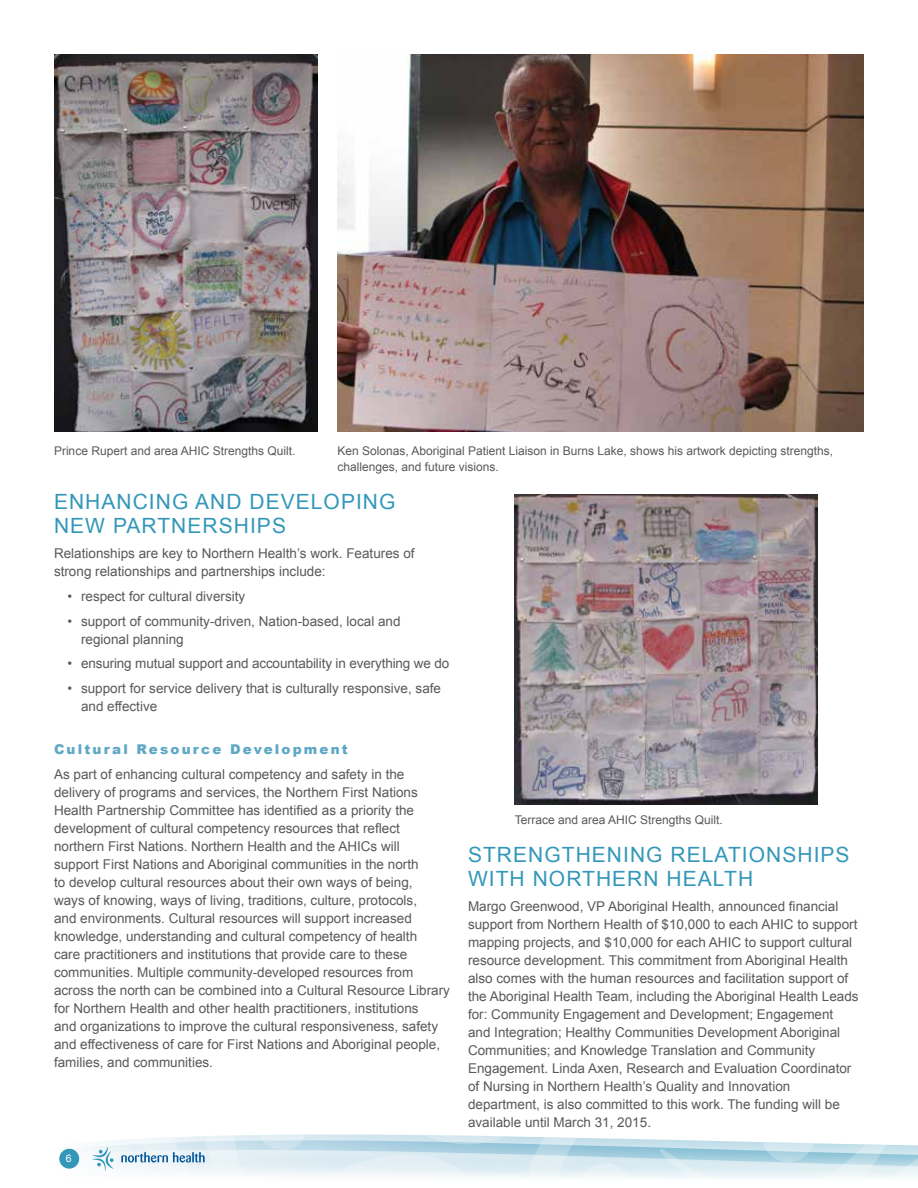
<style>
.page{position:relative;width:918px;height:1188px;background:#fff}
.page>*{position:absolute;margin:0;border:0;box-sizing:border-box;transform-origin:0 0}
.t1{font:21px "Arial";letter-spacing:.05em;color:#3397b9}
.t2{font:13.5px/18px "Arial";color:#58595b}
.t3{font:900 13.5px "Arial";letter-spacing:.16em;color:#5ea8c6}
.t4{font:12px/16.5px "Arial";color:#58595b}
.t5{font:10.5px "Arial";color:#fff}
</style>
<div class="page">
<svg style="left:59px;top:1134px;width:859px;height:44px"></svg>
<img style="left:338px;top:54px;width:526px;height:378px">
<img style="left:515px;top:494px;width:302px;height:311px">
<img style="left:54px;top:54px;width:263px;height:378px">
<p class="t4" style="left:54px;top:443px;width:243px">Prince Rupert and area AHIC Strengths Quilt.</p>
<p class="t4" style="left:338px;top:443px;width:497px">Ken Solonas, Aboriginal Patient Liaison in Burns Lake, shows his artwork depicting strengths, challenges, and future visions.</p>
<h1 class="t1" style="left:54px;top:488px;width:31px">Enhan</h1>
<h1 class="t1" style="left:133px;top:488px;width:30px">cing</h1>
<h1 class="t1" style="left:195px;top:488px;width:70px">an d Developing</h1>
<h1 class="t1" style="left:54px;top:512px;width:89px">New Partner</h1>
<h1 class="t1" style="left:219px;top:512px;width:28px">ship</h1>
<h1 class="t1" style="left:272px;top:512px;width:16px">s</h1>
<p class="t2" style="left:54px;top:545px;width:362px">Relationships are key to Northern Health’s work. Features of strong relationships and partnerships include:</p>
<p class="t2" style="left:68px;top:587px;width:179px">• respect for cultural diversity</p>
<p class="t2" style="left:81px;top:612px;width:321px;text-indent:-14px">• support of community-driven, Nation-based, local and regional planning</p>
<p class="t2" style="left:68px;top:655px;width:383px">• ensuring mutual support and accountability in everything we do</p>
<p class="t2" style="left:81px;top:680px;width:362px;text-indent:-14px">• support for service delivery that is culturally responsive, safe and effective</p>
<p class="t3" style="left:54px;top:739px;width:295px">Cultural Resource Development</p>
<p class="t2" style="left:54px;top:765px;width:397px">As part of enhancing cultural competency and safety in the delivery of programs and services, the Northern First Nations Health Partnership Committee has identified as a priority the development of cultural competency resources that reflect northern First Nations. Northern Health and the AHICs will<br>support First Nations and Aboriginal communities in the north<br>to develop cultural resources about their own ways of being,<br>ways of knowing, ways of living, traditions, culture, protocols,<br>and environments. Cultural resources will support increased knowledge, understanding and cultural competency of health<br>care practitioners and institutions that provide care to these communities. Multiple community-developed resources from across the north can be combined into a Cultural Resource Library for Northern Health and other health practitioners, institutions<br>and organizations to improve the cultural responsiveness, safety and effectiveness of care for First Nations and Aboriginal people, families, and communities.</p>
<p class="t5" style="left:66px;top:1151px;width:7px">6</p>
<p class="t4" style="left:515px;top:812px;width:210px">Terrace and area AHIC Strengths Quilt.</p>
<h1 class="t1" style="left:468px;top:841px;width:16px">Strengthening</h1>
<h1 class="t1" style="left:671px;top:841px;width:31px">Relation</h1>
<h1 class="t1" style="left:782px;top:841px;width:28px">ship</h1>
<h1 class="t1" style="left:836px;top:841px;width:16px">s</h1>
<h1 class="t1" style="left:468px;top:865px;width:33px">with</h1>
<h1 class="t1" style="left:533px;top:865px;width:33px">Northern</h1>
<h1 class="t1" style="left:667px;top:865px;width:31px">Health</h1>
<p class="t2" style="left:468px;top:897px;width:392px">Margo Greenwood, VP Aboriginal Health, announced financial support from Northern Health of $10,000 to each AHIC to support mapping projects, and $10,000 for each AHIC to support cultural resource development. This commitment from Aboriginal Health also comes with the human resources and facilitation support of the Aboriginal Health Team, including the Aboriginal Health Leads for: Community Engagement and Development; Engagement and Integration; Healthy Communities Development Aboriginal Communities; and Knowledge Translation and Community Engagement. Linda Axen, Research and Evaluation Coordinator of Nursing in Northern Health’s Quality and Innovation department, is also committed to this work. The funding will be available until March 31, 2015.</p>
</div>
